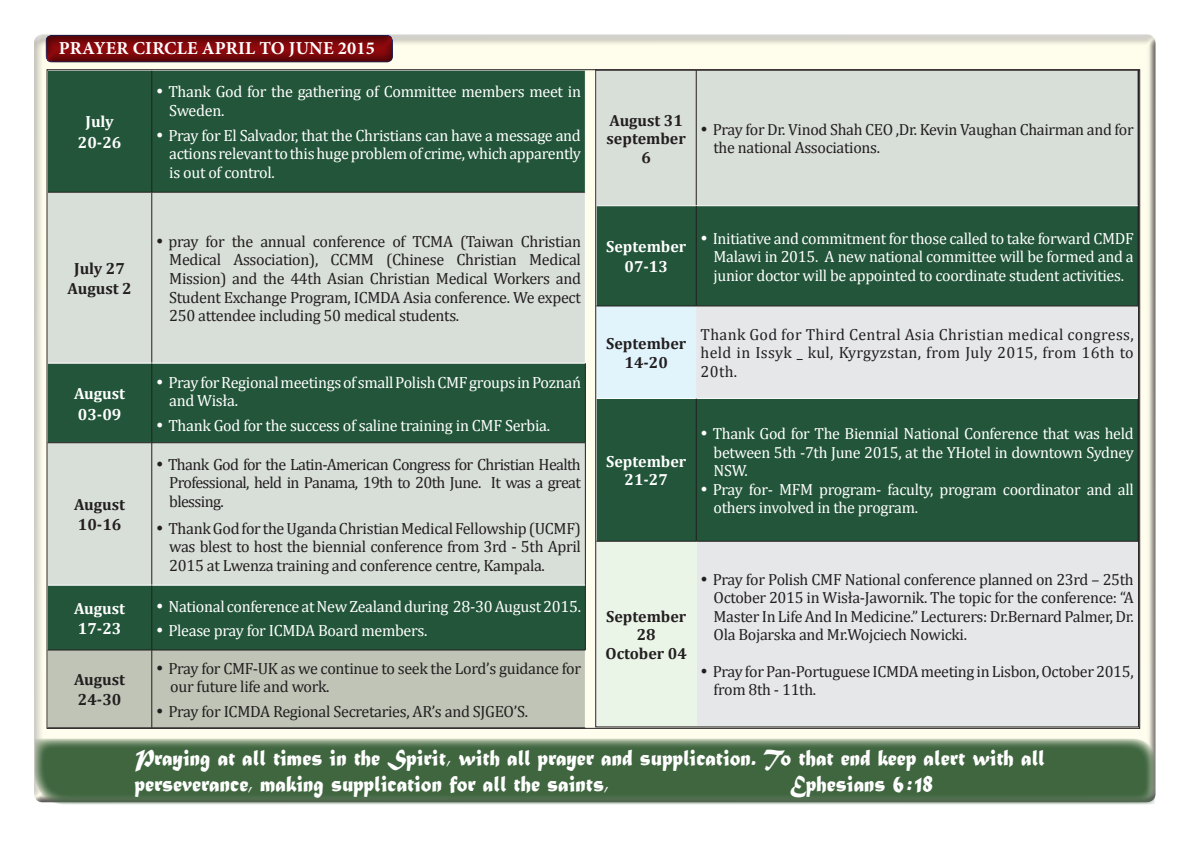
<style>
.page{position:relative;width:1191px;height:842px;background:#fff}
.page>*{position:absolute;margin:0;border:0;box-sizing:border-box;transform-origin:0 0}
.t1{font:24px "Matura MT Script Capitals";color:#fff;scale:.9 1}
.t2{font:700 18.2px "Minion Pro";letter-spacing:.01em;color:#fff}
.t3{font:16.2px/18.5px "Cambria";letter-spacing:-.02em;color:#231f20;text-align:justify}
.t4{font:16.2px/18.5px "Cambria";letter-spacing:-.02em;color:#fff}
.t5{font:700 16.2px "Cambria";color:#231f20}
.t6{font:700 16.2px "Cambria";color:#fff}
.t7{font:16.1px/18.4px "Cambria";letter-spacing:-.02em;color:#231f20}
.t8{font:16.1px/18.4px "Cambria";letter-spacing:-.02em;color:#fff;text-align:justify}
.t9{font:700 16.1px/18.4px "Cambria";color:#231f20;text-align:center}
.t10{font:700 16.1px "Cambria";color:#fff}
</style>
<div class="page">
<div style="left:33px;top:36px;width:1122px;height:767px;background:#231f20;opacity:.75"></div>
<div style="left:46px;top:35px;width:348px;height:29px;background:#231f20;opacity:.5"></div>
<svg style="left:35px;top:738px;width:1120px;height:67px;background:#527351"></svg>
<div style="left:49px;top:71px;width:536px;height:579px;background:#225539"></div>
<svg style="left:49px;top:193px;width:536px;height:392px;background:#b3c2b7"></svg>
<div style="left:49px;top:651px;width:536px;height:76px;background:#bfc4b6"></div>
<hr style="left:152px;top:70px;width:1px;height:122px;background:#231f20">
<hr style="left:152px;top:192px;width:1px;height:171px;background:#231f20">
<hr style="left:152px;top:650px;width:1px;height:78px;background:#231f20">
<hr style="left:48px;top:192px;width:104px;height:1px;background:#231f20">
<hr style="left:152px;top:192px;width:433px;height:1px;background:#231f20">
<hr style="left:585px;top:70px;width:1px;height:122px;background:#fff">
<hr style="left:585px;top:192px;width:1px;height:171px;background:#fff">
<hr style="left:585px;top:650px;width:1px;height:78px;background:#fff">
<hr style="left:47px;top:363px;width:105px;height:1px;background:#fff">
<hr style="left:152px;top:363px;width:433px;height:1px;background:#fff">
<hr style="left:152px;top:363px;width:1px;height:79px;background:#231f20">
<hr style="left:585px;top:363px;width:1px;height:80px;background:#231f20">
<hr style="left:48px;top:442px;width:104px;height:1px;background:#231f20">
<hr style="left:152px;top:442px;width:433px;height:1px;background:#231f20">
<hr style="left:152px;top:443px;width:1px;height:142px;background:#231f20">
<hr style="left:585px;top:443px;width:1px;height:142px;background:#231f20">
<hr style="left:47px;top:585px;width:105px;height:1px;background:#fff">
<hr style="left:152px;top:585px;width:433px;height:1px;background:#fff">
<hr style="left:152px;top:585px;width:1px;height:65px;background:#231f20">
<hr style="left:585px;top:585px;width:1px;height:65px;background:#231f20">
<hr style="left:48px;top:650px;width:104px;height:1px;background:#231f20">
<hr style="left:152px;top:650px;width:433px;height:1px;background:#231f20">
<div style="left:597px;top:71px;width:539px;height:135px;background:#d8ded8"></div>
<div style="left:597px;top:207px;width:539px;height:334px;background:#225539"></div>
<div style="left:596px;top:306px;width:100px;height:92px;background:#e1f4fc"></div>
<svg style="left:696px;top:307px;width:440px;height:418px;background:#a3b5ac"></svg>
<div style="left:596px;top:541px;width:100px;height:185px;background:#eaf4e7"></div>
<hr style="left:696px;top:70px;width:1px;height:136px;background:#231f20">
<hr style="left:596px;top:206px;width:100px;height:1px;background:#fff">
<hr style="left:696px;top:206px;width:441px;height:1px;background:#fff">
<hr style="left:696px;top:206px;width:1px;height:100px;background:#231f20">
<hr style="left:596px;top:306px;width:100px;height:1px;background:#231f20">
<hr style="left:696px;top:306px;width:442px;height:1px;background:#231f20">
<hr style="left:596px;top:398px;width:100px;height:1px;background:#fff">
<hr style="left:696px;top:398px;width:442px;height:1px;background:#fff">
<hr style="left:696px;top:399px;width:1px;height:142px;background:#231f20">
<hr style="left:596px;top:541px;width:100px;height:1px;background:#231f20">
<hr style="left:696px;top:541px;width:442px;height:1px;background:#231f20">
<p class="t2" style="left:59px;top:36px;width:317px">PRAYER CIRCLE APRIL TO JUNE 2015</p>
<p class="t6" style="left:85px;top:110px;width:30px">July</p>
<p class="t6" style="left:78px;top:131px;width:45px">20-26</p>
<p class="t5" style="left:74px;top:257px;width:52px">July 27</p>
<p class="t5" style="left:68px;top:277px;width:66px">August 2</p>
<p class="t6" style="left:74px;top:382px;width:53px">August</p>
<p class="t6" style="left:78px;top:403px;width:45px">03-09</p>
<p class="t5" style="left:74px;top:493px;width:53px">August</p>
<p class="t5" style="left:78px;top:513px;width:45px">10-16</p>
<p class="t6" style="left:74px;top:597px;width:53px">August</p>
<p class="t6" style="left:78px;top:617px;width:45px">17-23</p>
<p class="t5" style="left:74px;top:668px;width:53px">August</p>
<p class="t5" style="left:78px;top:688px;width:45px">24-30</p>
<p class="t4" style="left:169px;top:82px;width:413px;text-indent:-13px">• Thank God for the gathering of Committee members meet in<br>Sweden.</p>
<p class="t4" style="left:169px;top:126px;width:413px;text-align:justify;text-indent:-13px">• Pray for El Salvador, that the Christians can have a message and actions relevant to this huge problem of crime, which apparently is out of control.</p>
<p class="t3" style="left:169px;top:232px;width:413px;text-indent:-13px">• pray for the annual conference of TCMA (Taiwan Christian Medical Association), CCMM (Chinese Christian Medical Mission) and the 44th Asian Christian Medical Workers and Student Exchange Program, ICMDA Asia conference. We expect 250 attendee including 50 medical students.</p>
<p class="t4" style="left:169px;top:373px;width:413px;text-indent:-13px">• Pray for Regional meetings of small Polish CMF groups in Poznań and Wisła.</p>
<p class="t4" style="left:156px;top:416px;width:395px">• Thank God for the success of saline training in CMF Serbia.</p>
<p class="t3" style="left:169px;top:455px;width:413px;text-indent:-13px">• Thank God for the Latin-American Congress for Christian Health Professional, held in Panama, 19th to 20th June. It was a great blessing.</p>
<p class="t3" style="left:169px;top:519px;width:413px;text-indent:-13px">• Thank God for the Uganda Christian Medical Fellowship (UCMF) was blest to host the biennial conference from 3rd - 5th April 2015 at Lwenza training and conference centre, Kampala.</p>
<p class="t4" style="left:156px;top:597px;width:426px">• National conference at New Zealand during 28-30 August 2015.</p>
<p class="t4" style="left:156px;top:621px;width:273px">• Please pray for ICMDA Board members.</p>
<p class="t3" style="left:170px;top:659px;width:412px;text-indent:-14px">• Pray for CMF-UK as we continue to seek the Lord’s guidance for our future life and work.</p>
<p class="t3" style="left:156px;top:702px;width:373px">• Pray for ICMDA Regional Secretaries, AR’s and SJGEO’S.</p>
<p class="t9" style="left:609px;top:111px;width:75px">August 31</p>
<p class="t9" style="left:606px;top:129px;width:81px">september</p>
<p class="t9" style="left:641px;top:147px;width:11px">6</p>
<p class="t7" style="left:713px;top:120px;width:422px;text-indent:-13px">• Pray for Dr. Vinod Shah CEO ,Dr. Kevin Vaughan Chairman and for the national Associations.</p>
<p class="t10" style="left:606px;top:235px;width:82px">September</p>
<p class="t10" style="left:624px;top:255px;width:45px">07-13</p>
<p class="t8" style="left:713px;top:229px;width:422px;text-indent:-13px">• Initiative and commitment for those called to take forward CMDF Malawi in 2015. A new national committee will be formed and a junior doctor will be appointed to coordinate student activities.</p>
<p class="t9" style="left:606px;top:334px;width:82px">September<br>14-20</p>
<p class="t7" style="left:700px;top:325px;width:434px;text-align:justify">Thank God for Third Central Asia Christian medical congress, held in Issyk _ kul, Kyrgyzstan, from July 2015, from 16th to 20th.</p>
<p class="t10" style="left:606px;top:450px;width:82px">September</p>
<p class="t10" style="left:624px;top:468px;width:45px">21-27</p>
<p class="t8" style="left:713px;top:424px;width:422px;text-indent:-13px">• Thank God for The Biennial National Conference that was held between 5th -7th June 2015, at the YHotel in downtown Sydney NSW.</p>
<p class="t8" style="left:713px;top:480px;width:422px;text-indent:-13px">• Pray for- MFM program- faculty, program coordinator and all others involved in the program.</p>
<p class="t9" style="left:606px;top:606px;width:82px">September<br>28</p>
<p class="t9" style="left:605px;top:643px;width:83px">October 04</p>
<p class="t7" style="left:713px;top:570px;width:422px;text-align:justify;text-indent:-13px">• Pray for Polish CMF National conference planned on 23rd – 25th October 2015 in Wisła-Jawornik. The topic for the conference: “A Master In Life And In Medicine.” Lecturers: Dr.Bernard Palmer, Dr.<br>Ola Bojarska and Mr.Wojciech Nowicki.</p>
<p class="t7" style="left:713px;top:662px;width:421px;text-indent:-13px">• Pray for Pan-Portuguese ICMDA meeting in Lisbon, October 2015, from 8th - 11th.</p>
<p class="t1" style="left:135px;top:743px;width:1012px">Praying at all times in the Spirit, with all prayer and supplication. To that end keep alert with all</p>
<p class="t1" style="left:135px;top:768px;width:528px">perseverance, making supplication for all the saints,</p>
<p class="t1" style="left:790px;top:768px;width:160px">Ephesians 6 : 18</p>
</div>
